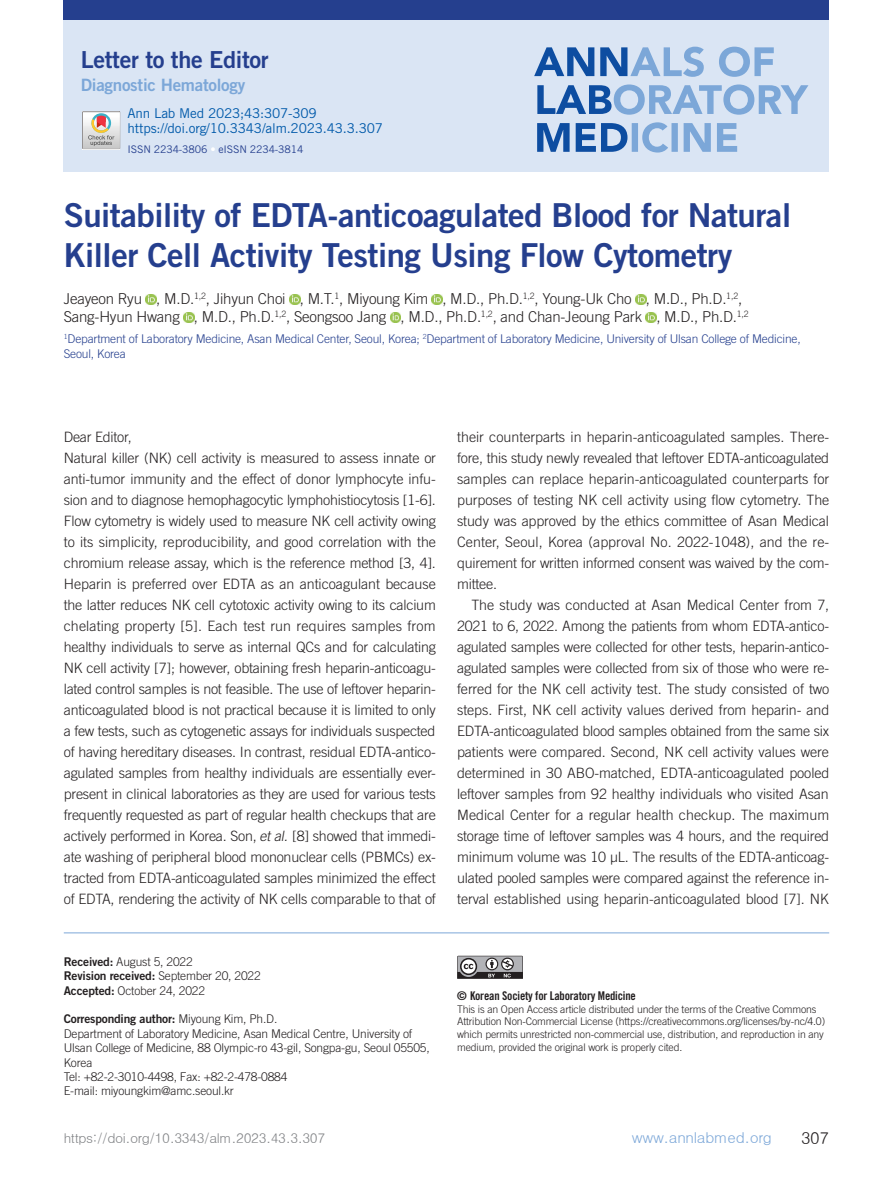
<style>
.page{position:relative;width:893px;height:1191px;background:#fff}
.page>*{position:absolute;margin:0;border:0;box-sizing:border-box;transform-origin:0 0}
.제목{font:33px/39.6px "Trade Gothic LT Std Bd 2";letter-spacing:-.015em;color:#253f8e}
.논문분류{font:23.4px "Trade Gothic LT Std Bd 2";letter-spacing:-.015em;color:#253f8e}
.논문소분류{font:16.95px "Trade Gothic LT Std Bd 2";letter-spacing:-.015em;color:#7ca7d8}
.URL{font:16.5px "Dotum";color:#231f20}
.저자{font:300 15px/18px "Trade Gothic LT Std";letter-spacing:-.015em;color:#231f20}
.URL-2{font:15px "Dotum";letter-spacing:-.02em;color:#7ca7d8}
.본문_0{font:300 14.25px/21px "Trade Gothic LT Std";letter-spacing:-.015em;color:#231f20;text-align:justify}
.t1{font:13.5px "Dotum";letter-spacing:-.03em;color:#808285}
.DOI_단락{font:13.5px "Trade Gothic LT Std";letter-spacing:-.015em;color:#015aaa}
.서지단락{font:13.5px "Trade Gothic LT Std";letter-spacing:-.015em;color:#015aaa}
.교신저자{font:300 12px/14.4px "Trade Gothic LT Std";letter-spacing:-.015em;color:#231f20}
.소속{font:300 12px/14.4px "Trade Gothic LT Std";letter-spacing:-.015em;color:#253f8e}
.교신저자-2{font:12px "Trade Gothic LT Std Bd 2";letter-spacing:-.015em;color:#231f20}
.t2{font:12px "Trade Gothic LT Std Bd Cn 20";letter-spacing:-.015em;color:#231f20}
.교신저자-3{font:300 10.5px/12.6px "Trade Gothic LT Std";letter-spacing:-.015em;color:#231f20}
.ISSN{font:10.5px "Trade Gothic LT Std";letter-spacing:-.015em;color:#253f8e}
.s1{color:#fff}
.s2{font-style:italic}
.s3{font-family:"Trade Gothic LT Std Bd 2";font-weight:400}
.s4{font-family:"Trade Gothic LT Std";font-weight:300}
.s5{font-family:"Trade Gothic LT Std Bd 2"}
</style>
<div class="page">
<div style="left:64px;top:0;width:765px;height:172px;background:#dae5f4"></div>
<div style="left:64px;top:0;width:765px;height:19px;background:#253f8e"></div>
<svg style="left:537px;top:122px;width:200px;height:30px"></svg>
<svg style="left:537px;top:84px;width:271px;height:31px"></svg>
<svg style="left:534px;top:47px;width:240px;height:30px"></svg>
<svg style="left:146px;top:294px;width:10px;height:11px"></svg>
<svg style="left:289px;top:294px;width:11px;height:11px"></svg>
<svg style="left:432px;top:294px;width:11px;height:11px"></svg>
<svg style="left:635px;top:294px;width:11px;height:11px"></svg>
<svg style="left:184px;top:312px;width:10px;height:11px"></svg>
<svg style="left:390px;top:312px;width:11px;height:11px"></svg>
<svg style="left:646px;top:312px;width:11px;height:11px"></svg>
<hr style="left:64px;top:932px;width:765px;height:1px;background:#7ca7d8">
<svg style="left:457px;top:955px;width:66px;height:23px"></svg>
<svg style="left:82px;top:111px;width:38px;height:38px"></svg>
<p class="논문분류" style="left:81px;top:45px;width:189px">Letter to the Editor</p>
<p class="논문소분류" style="left:81px;top:75px;width:166px">Diagnostic Hematology</p>
<p class="서지단락" style="left:128px;top:105px;width:191px">Ann Lab Med 2023;43:307-309</p>
<p class="DOI_단락" style="left:128px;top:120px;width:257px">https://doi.org/10.3343/alm.2023.43.3.307</p>
<p class="ISSN" style="left:128px;top:143px;width:177px">ISSN 2234-3806 <span class="s1">•</span> eISSN 2234-3814</p>
<p class="제목" style="left:64px;top:195px;width:729px">Suitability of EDTA-anticoagulated Blood for Natural<br>Killer Cell Activity Testing Using Flow Cytometry</p>
<p class="저자" style="left:64px;top:290px;width:686px">Jeayeon Ryu , M.D.<sup>1,2</sup>, Jihyun Choi , M.T.<sup>1</sup>, Miyoung Kim , M.D., Ph.D.<sup>1,2</sup>, Young-Uk Cho , M.D., Ph.D.<sup>1,2</sup>,<br>Sang-Hyun Hwang , M.D., Ph.D.<sup>1,2</sup>, Seongsoo Jang , M.D., Ph.D.<sup>1,2</sup>, and Chan-Jeoung Park , M.D., Ph.D.<sup>1,2</sup></p>
<p class="소속" style="left:64px;top:332px;width:738px"><sup>1</sup>Department of Laboratory Medicine, Asan Medical Center, Seoul, Korea; <sup>2</sup>Department of Laboratory Medicine, University of Ulsan College of Medicine,<br>Seoul, Korea</p>
<p class="본문_0" style="left:64px;top:426px;width:69px">Dear Editor,</p>
<p class="본문_0" style="left:64px;top:447px;width:374px">Natural killer (NK) cell activity is measured to assess innate or anti-tumor immunity and the effect of donor lymphocyte infu&shy;sion and to diagnose hemophagocytic lymphohistiocytosis [1-6].<br>Flow cytometry is widely used to measure NK cell activity owing to its simplicity, reproducibility, and good correlation with the chromium release assay, which is the reference method [3, 4].<br>Heparin is preferred over EDTA as an anticoagulant because the latter reduces NK cell cytotoxic activity owing to its calcium chelating property [5]. Each test run requires samples from healthy individuals to serve as internal QCs and for calculating NK cell activity [7]; however, obtaining fresh heparin-anticoagu&shy;lated control samples is not feasible. The use of leftover heparin&shy;anticoagulated blood is not practical because it is limited to only a few tests, such as cytogenetic assays for individuals suspected of having hereditary diseases. In contrast, residual EDTA-antico&shy;agulated samples from healthy individuals are essentially ever&shy;present in clinical laboratories as they are used for various tests frequently requested as part of regular health checkups that are actively performed in Korea. Son, <span class="s2">etal.</span> [8] showed that immedi&shy;ate washing of peripheral blood mononuclear cells (PBMCs) ex&shy;tracted from EDTA-anticoagulated samples minimized the effect of EDTA, rendering the activity of NK cells comparable to that of</p>
<p class="교신저자" style="left:64px;top:954px;width:130px"><span class="s3">Received:</span> August 5, 2022</p>
<p class="교신저자-2" style="left:64px;top:968px;width:198px">Revision received: <span class="s4">September 20, 2022</span></p>
<p class="교신저자" style="left:64px;top:983px;width:143px"><span class="s3">Accepted:</span> October 24, 2022</p>
<p class="교신저자-2" style="left:64px;top:1011px;width:215px">Corresponding author: <span class="s4">Miyoung Kim, Ph.D.</span></p>
<p class="교신저자" style="left:64px;top:1026px;width:367px">Department of Laboratory Medicine, Asan Medical Centre, University of<br>Ulsan College of Medicine, 88 Olympic-ro 43-gil, Songpa-gu, Seoul 05505,<br>Korea</p>
<p class="교신저자" style="left:64px;top:1069px;width:225px">Tel: +82-2-3010-4498, Fax: +82-2-478-0884</p>
<p class="교신저자" style="left:64px;top:1083px;width:172px">E-mail: miyoungkim@amc.seoul.kr</p>
<p class="본문_0" style="left:457px;top:426px;width:374px">their counterparts in heparin-anticoagulated samples. There&shy;fore, this study newly revealed that leftover EDTA-anticoagulated samples can replace heparin-anticoagulated counterparts for purposes of testing NK cell activity using flow cytometry. The study was approved by the ethics committee of Asan Medical Center, Seoul, Korea (approval No. 2022-1048), and the re&shy;quirement for written informed consent was waived by the com&shy;mittee.</p>
<p class="본문_0" style="left:457px;top:594px;width:374px;text-indent:14px">The study was conducted at Asan Medical Center from 7, 2021 to 6, 2022. Among the patients from whom EDTA-antico&shy;agulated samples were collected for other tests, heparin-antico&shy;agulated samples were collected from six of those who were re&shy;ferred for the NK cell activity test. The study consisted of two steps. First, NK cell activity values derived from heparin- and EDTA-anticoagulated blood samples obtained from the same six patients were compared. Second, NK cell activity values were determined in 30 ABO-matched, EDTA-anticoagulated pooled leftover samples from 92 healthy individuals who visited Asan Medical Center for a regular health checkup. The maximum storage time of leftover samples was 4 hours, and the required minimum volume was 10 µL. The results of the EDTA-anticoag&shy;ulated pooled samples were compared against the reference in&shy;terval established using heparin-anticoagulated blood [7]. NK</p>
<p class="t2" style="left:457px;top:988px;width:180px"><span class="s5">©</span> Korean Society for Laboratory Medicine</p>
<p class="교신저자-3" style="left:457px;top:1002px;width:370px">This is an Open Access article distributed under the terms of the Creative Commons Attribution Non-Commercial License (https://creativecommons.org/licenses/by-nc/4.0) which permits unrestricted non-commercial use, distribution, and reproduction in any medium, provided the original work is properly cited.</p>
<p class="t1" style="left:64px;top:1131px;width:263px">https://doi.org/10.3343/alm.2023.43.3.307</p>
<p class="URL-2" style="left:632px;top:1130px;width:142px">www.annlabmed.org</p>
<p class="URL" style="left:801px;top:1129px;width:30px">307</p>
</div>
